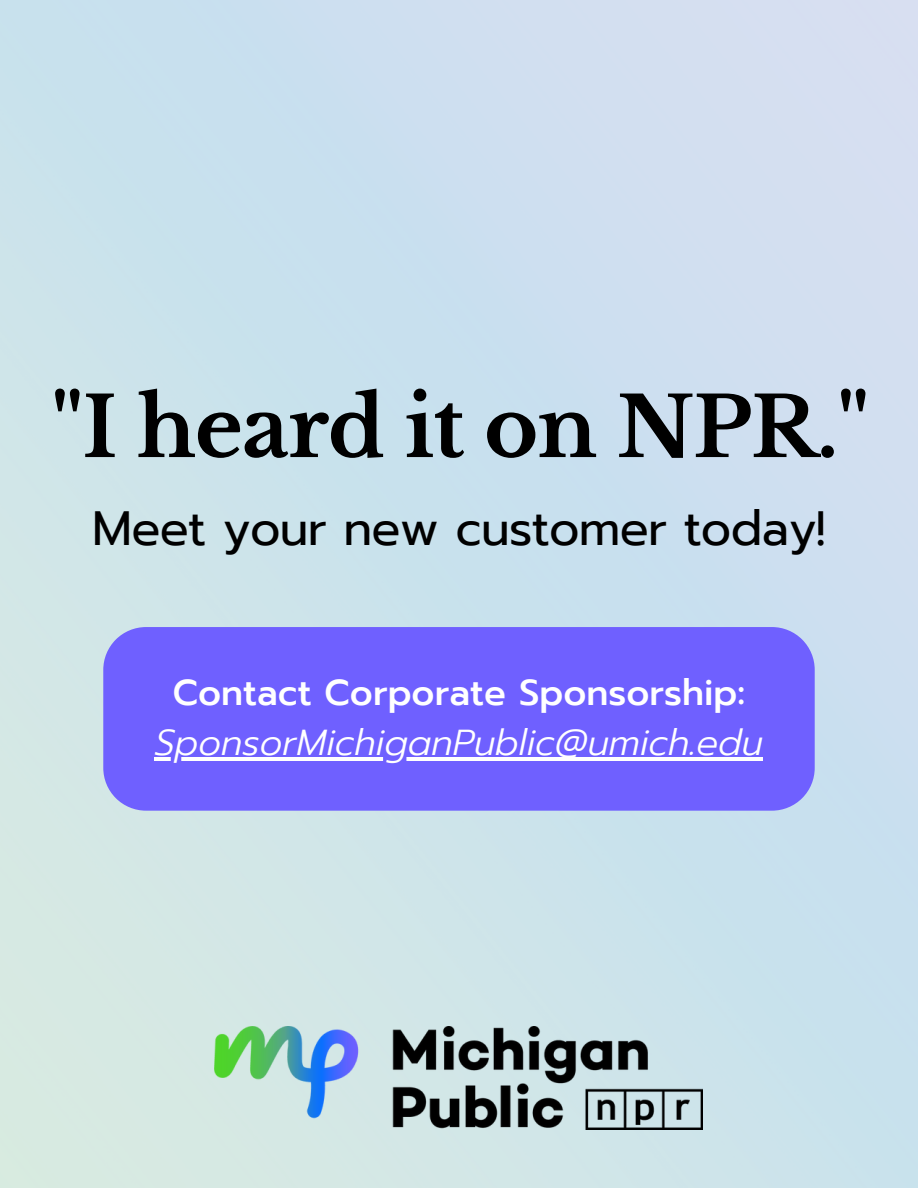
<style>
.page{position:relative;width:918px;height:1188px;background:#fff}
.page>*{position:absolute;margin:0;border:0;box-sizing:border-box;transform-origin:0 0}
.t1{font:700 82.5px "Libre Baskerville";letter-spacing:-.015em;color:#000}
.t2{font:48px "Prompt";letter-spacing:-.015em;color:#000}
.t3{font:italic 300 36px "Prompt";color:#fff}
.t4{font:500 36px "Prompt";color:#fff}
</style>
<div class="page">
<img style="left:0;top:0;width:918px;height:1188px">
<img style="left:215px;top:1026px;width:488px;height:104px">
<div style="left:103px;top:627px;width:712px;height:184px;background:#6f60ff"></div>
<hr style="left:155px;top:757px;width:608px;height:3px;background:#fff">
<p class="t1" style="left:51px;top:377px;width:820px">"I heard it on NPR."</p>
<p class="t2" style="left:92px;top:493px;width:735px">Meet your new customer today!</p>
<p class="t4" style="left:173px;top:666px;width:574px">Contact Corporate Sponsorship:</p>
<p class="t3" style="left:155px;top:716px;width:610px">SponsorMichiganPublic@umich.edu</p>
</div>
